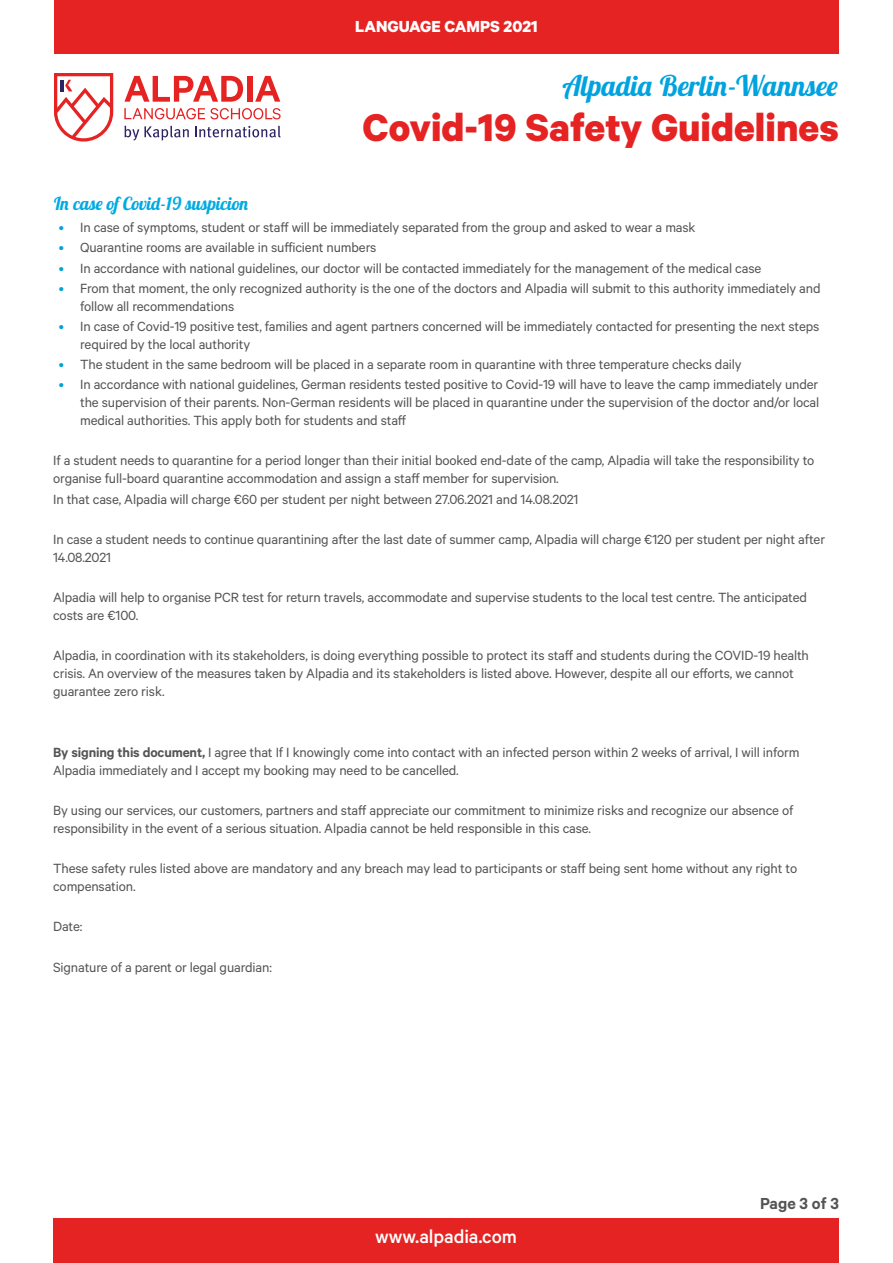
<style>
.page{position:relative;width:893px;height:1263px;background:#fff}
.page>*{position:absolute;margin:0;border:0;box-sizing:border-box;transform-origin:0 0}
.t1{font:700 43.5px "Calibre";color:#e52322}
.t2{font:italic 700 28.5px "Lobster Two";letter-spacing:-.01em;color:#00a3df}
.t3{font:500 21px "Calibre";letter-spacing:-.005em;color:#fff}
.t4{font:italic 700 18px "Lobster Two";letter-spacing:-.01em;color:#00aae2}
.t5{font:700 18px "Calibre";color:#fff}
.t6{font:600 18px "Calibre";color:#555454}
.t7{font:15px/18px "Calibre";letter-spacing:-.01em;color:#555454}
.s1{color:#00a1de}
.s2{font-weight:600}
</style>
<div class="page">
<div style="left:53px;top:1218px;width:786px;height:45px;background:#e52322"></div>
<svg style="left:54px;top:73px;width:59px;height:69px"></svg>
<svg style="left:124px;top:126px;width:65px;height:15px"></svg>
<svg style="left:195px;top:126px;width:86px;height:12px"></svg>
<svg style="left:124px;top:76px;width:119px;height:26px"></svg>
<div style="left:247px;top:76px;width:5px;height:26px;background:#e52322"></div>
<svg style="left:255px;top:76px;width:25px;height:26px"></svg>
<svg style="left:124px;top:108px;width:157px;height:11px"></svg>
<div style="left:54px;top:0;width:785px;height:54px;background:#e52322"></div>
<p class="t5" style="left:355px;top:15px;width:184px">LANGUAGE CAMPS 2021</p>
<h2 class="t2" style="left:564px;top:67px;width:276px">Alpadia Berlin-Wannsee</h2>
<h1 class="t1" style="left:362px;top:100px;width:478px">Covid-19 Safety Guidelines</h1>
<p class="t4" style="left:53px;top:192px;width:197px">In case of Covid-19 suspicion</p>
<p class="t7" style="left:59px;top:218px;width:638px"><span class="s1">•</span> In case of symptoms, student or staff will be immediately separated from the group and asked to wear a mask</p>
<p class="t7" style="left:59px;top:238px;width:319px"><span class="s1">•</span> Quarantine rooms are available in sufficient numbers</p>
<p class="t7" style="left:59px;top:258px;width:704px"><span class="s1">•</span> In accordance with national guidelines, our doctor will be contacted immediately for the management of the medical case</p>
<p class="t7" style="left:80px;top:278px;width:742px;text-indent:-21px"><span class="s1">•</span> From that moment, the only recognized authority is the one of the doctors and Alpadia will submit to this authority immediately and follow all recommendations</p>
<p class="t7" style="left:80px;top:317px;width:741px;text-indent:-21px"><span class="s1">•</span> In case of Covid-19 positive test, families and agent partners concerned will be immediately contacted for presenting the next steps required by the local authority</p>
<p class="t7" style="left:59px;top:355px;width:684px"><span class="s1">•</span> The student in the same bedroom will be placed in a separate room in quarantine with three temperature checks daily</p>
<p class="t7" style="left:80px;top:375px;width:741px;text-align:justify;text-indent:-21px"><span class="s1">•</span> In accordance with national guidelines, German residents tested positive to Covid-19 will have to leave the camp immediately under the supervision of their parents. Non-German residents will be placed in quarantine under the supervision of the doctor and/or local medical authorities. This apply both for students and staff</p>
<p class="t7" style="left:53px;top:451px;width:763px">If a student needs to quarantine for a period longer than their initial booked end-date of the camp, Alpadia will take the responsibility to organise full-board quarantine accommodation and assign a staff member for supervision.</p>
<p class="t7" style="left:53px;top:489px;width:527px">In that case, Alpadia will charge €60 per student per night between 27.06.2021 and 14.08.2021</p>
<p class="t7" style="left:53px;top:530px;width:773px">In case a student needs to continue quarantining after the last date of summer camp, Alpadia will charge €120 per student per night after<br>14.08.2021</p>
<p class="t7" style="left:53px;top:588px;width:755px">Alpadia will help to organise PCR test for return travels, accommodate and supervise students to the local test centre. The anticipated costs are €100.</p>
<p class="t7" style="left:53px;top:646px;width:757px">Alpadia, in coordination with its stakeholders, is doing everything possible to protect its staff and students during the COVID-19 health crisis. An overview of the measures taken by Alpadia and its stakeholders is listed above. However, despite all our efforts, we cannot guarantee zero risk.</p>
<p class="t7" style="left:53px;top:742px;width:748px"><span class="s2">By signing this document,</span> I agree that If I knowingly come into contact with an infected person within 2 weeks of arrival, I will inform<br>Alpadia immediately and I accept my booking may need to be cancelled.</p>
<p class="t7" style="left:53px;top:801px;width:742px">By using our services, our customers, partners and staff appreciate our commitment to minimize risks and recognize our absence of responsibility in the event of a serious situation. Alpadia cannot be held responsible in this case.</p>
<p class="t7" style="left:53px;top:859px;width:746px">These safety rules listed above are mandatory and any breach may lead to participants or staff being sent home without any right to compensation.</p>
<p class="t7" style="left:53px;top:917px;width:31px">Date:</p>
<p class="t7" style="left:53px;top:957px;width:220px">Signature of a parent or legal guardian:</p>
<h3 class="t3" style="left:375px;top:1224px;width:143px">www.alpadia.com</h3>
<p class="t6" style="left:760px;top:1193px;width:80px">Page 3 of 3</p>
</div>
